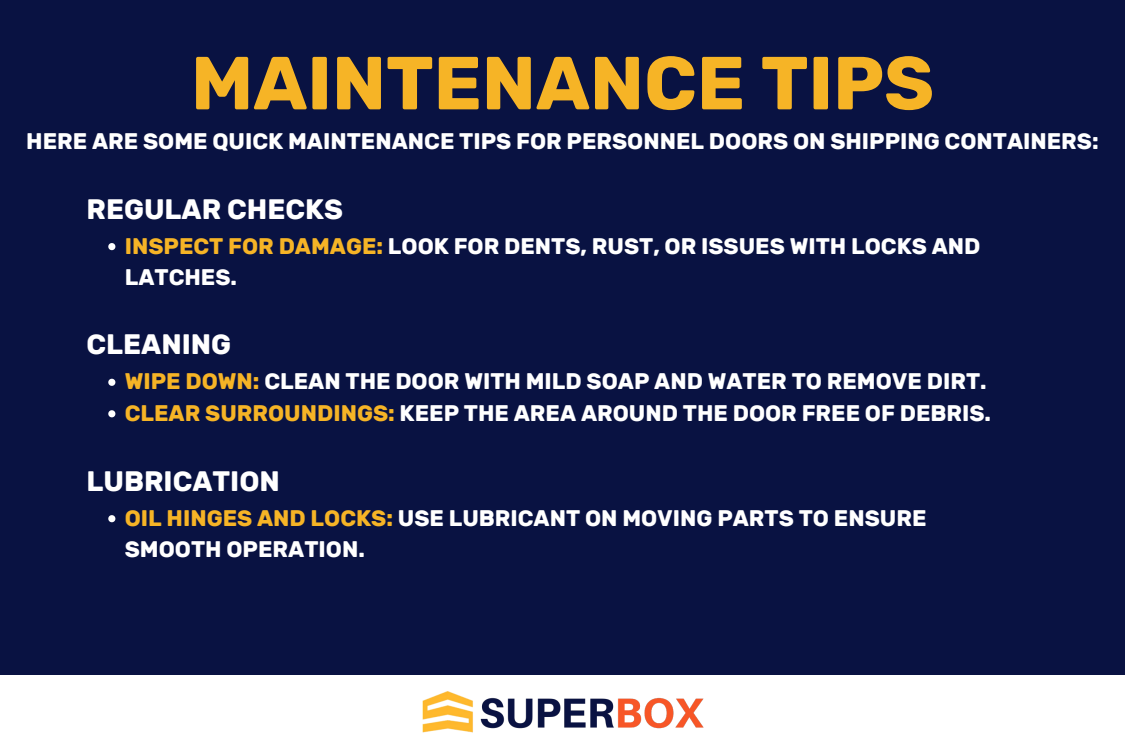
<style>
.page{position:relative;width:1125px;height:750px;background:#091242}
.page>*{position:absolute;margin:0;border:0;box-sizing:border-box;transform-origin:0 0}
.t1{font:700 75px "Rubik";color:#f6b426}
.t2{font:700 28.05px "Rubik";color:#fff}
.t3{font:700 22.5px/31.5px "Rubik";color:#fff}
.s1{color:#f6b426}
</style>
<div class="page">
<div style="left:0;top:675px;width:1125px;height:75px;background:#fff"></div>
<img style="left:422px;top:691px;width:282px;height:42px">
<svg style="left:108px;top:243px;width:7px;height:7px"></svg>
<svg style="left:108px;top:379px;width:7px;height:7px"></svg>
<svg style="left:108px;top:410px;width:7px;height:7px"></svg>
<svg style="left:108px;top:515px;width:7px;height:7px"></svg>
<h1 class="t1" style="left:191px;top:39px;width:745px">MAINTENANCE TIPS</h1>
<h2 class="t3" style="left:26px;top:126px;width:1074px">HERE ARE SOME QUICK MAINTENANCE TIPS FOR PERSONNEL DOORS ON SHIPPING CONTAINERS:</h2>
<p class="t2" style="left:87px;top:193px;width:258px">REGULAR CHECKS</p>
<h2 class="t3" style="left:125px;top:230px;width:857px"><span class="s1">INSPECT FOR DAMAGE:</span> LOOK FOR DENTS, RUST, OR ISSUES WITH LOCKS AND<br>LATCHES.</h2>
<p class="t2" style="left:87px;top:328px;width:146px">CLEANING</p>
<p class="t3" style="left:125px;top:366px;width:863px"><span class="s1">WIPE DOWN:</span> CLEAN THE DOOR WITH MILD SOAP AND WATER TO REMOVE DIRT.</p>
<h2 class="t3" style="left:125px;top:397px;width:868px"><span class="s1">CLEAR SURROUNDINGS:</span> KEEP THE AREA AROUND THE DOOR FREE OF DEBRIS.</h2>
<p class="t2" style="left:87px;top:465px;width:195px">LUBRICATION</p>
<p class="t3" style="left:125px;top:502px;width:803px"><span class="s1">OIL HINGES AND LOCKS:</span> USE LUBRICANT ON MOVING PARTS TO ENSURE<br>SMOOTH OPERATION.</p>
</div>
